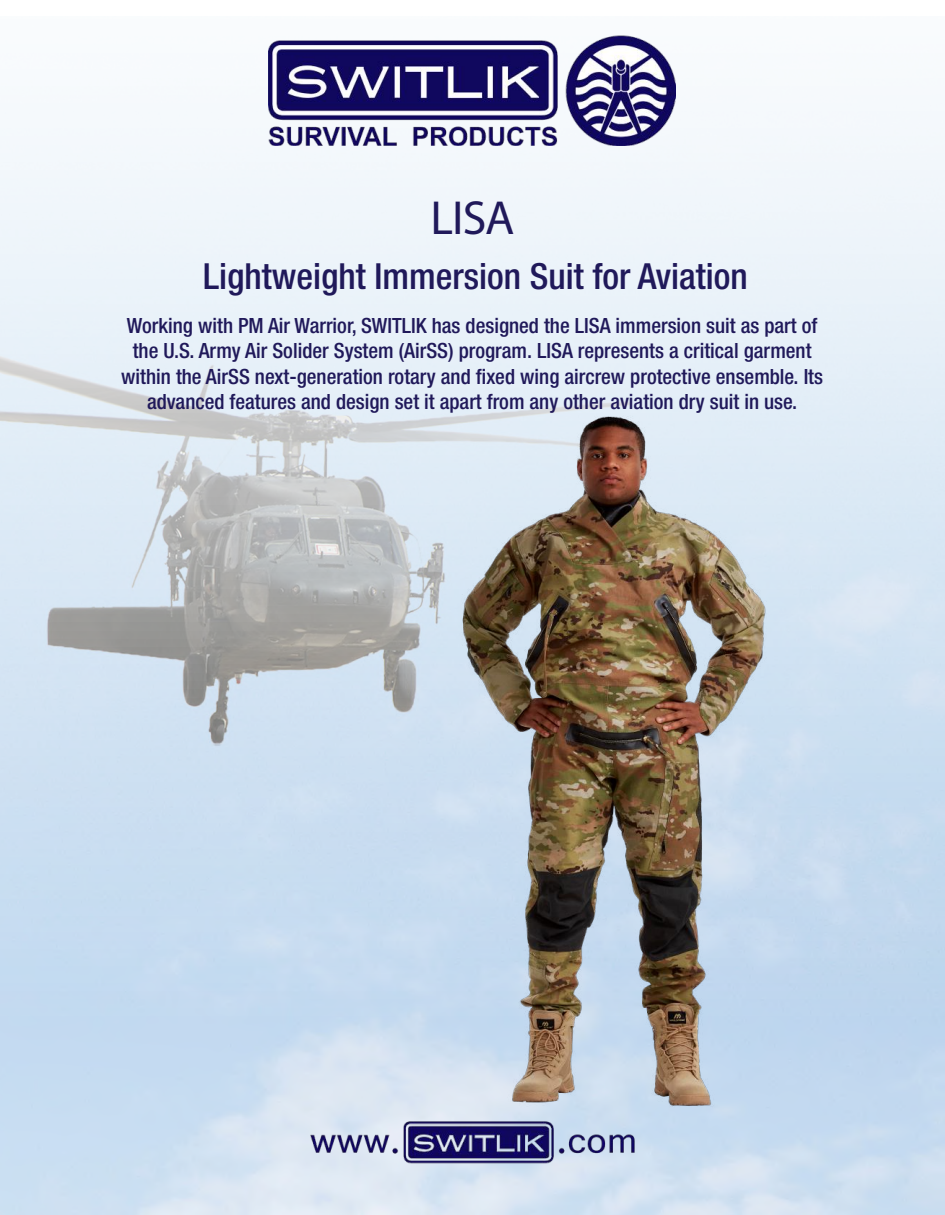
<style>
.page{position:relative;width:945px;height:1215px;background:#fff}
.page>*{position:absolute;margin:0;border:0;box-sizing:border-box;transform-origin:0 0}
.t1{font:48px "Myriad Pro";color:#20195a}
.t2{font:500 condensed 36px "Helvetica Neue LT Std";color:#20195a}
.t3{font:500 condensed 21px/25.2px "Helvetica Neue LT Std";color:#20195a;text-align:center}
</style>
<div class="page">
<img style="left:0;top:47px;width:945px;height:1168px">
<img style="left:269px;top:35px;width:407px;height:110px">
<img style="left:305px;top:353px;width:590px;height:862px">
<h1 class="t1" style="left:430px;top:188px;width:86px">LISA</h1>
<h2 class="t2" style="left:203px;top:254px;width:546px">Lightweight Immersion Suit for Aviation</h2>
<p class="t3" style="left:121px;top:313px;width:703px">Working with PM Air Warrior, SWITLIK has designed the LISA immersion suit as part of the U.S. Army Air Solider System (AirSS) program. LISA represents a critical garment within the AirSS next-generation rotary and fixed wing aircrew protective ensemble. Its advanced features and design set it apart from any other aviation dry suit in use.</p>
</div>
